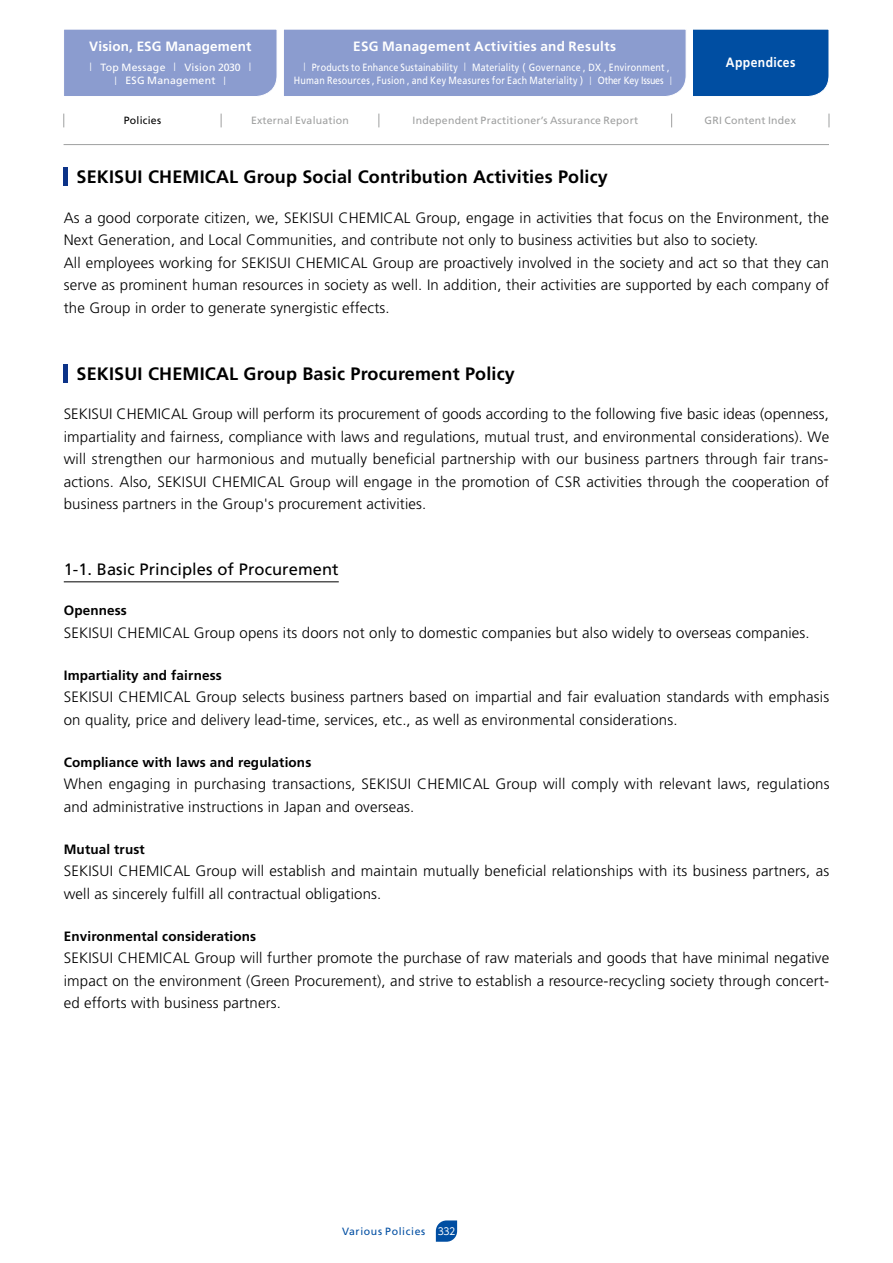
<style>
.page{position:relative;width:893px;height:1263px;background:#fff}
.page>*{position:absolute;margin:0;border:0;box-sizing:border-box;transform-origin:0 0}
.t1{font:700 18px "Frutiger";letter-spacing:.01em;color:#000}
.t2{font:16.5px "Frutiger";letter-spacing:.005em;color:#000}
.t3{font:300 15px/22.5px "Frutiger";letter-spacing:.01em;color:#000}
.t4{font:700 13.5px "Frutiger";letter-spacing:.01em;color:#000}
.t5{font:700 13.5px "Frutiger";letter-spacing:.03em;color:#fff}
.t6{font:700 13.5px "Frutiger";letter-spacing:.01em;color:#fff}
.t7{font:700 13.5px "Frutiger";letter-spacing:.03em;color:#fff;scale:.9 1}
.t8{font:10.5px "Frutiger";letter-spacing:.025em;color:#fff;scale:.85 1}
.t9{font:10.5px "Frutiger";letter-spacing:.025em;color:#9fa0a0}
.t10{font:10.5px "Frutiger";letter-spacing:.025em;color:#fff}
.t11{font:10.5px "Frutiger";letter-spacing:.06em;color:#004ea2}
.t12{font:10.5px "Frutiger";letter-spacing:.025em;color:#000}
.t13{font:9.75px "UD Shin Go Pro";color:#fff;scale:.95 1}
.t14{font:8.4px "UD Shin Go Pro";color:#fff;scale:1.25 1}
.t15{font:8.4px "UD Shin Go Pro";color:#fff;scale:1.06 1}
.s1{font-family:"UD Shin Go Pro";font-size:8.4px}
</style>
<div class="page">
<svg style="left:436px;top:1220px;width:21px;height:22px"></svg>
<div style="left:64px;top:29px;width:213px;height:67px;background:#8b9ccf"></div>
<div style="left:693px;top:29px;width:136px;height:68px;background:#004ea2"></div>
<div style="left:284px;top:29px;width:402px;height:67px;background:#8b9ccf"></div>
<hr style="left:64px;top:144px;width:765px;height:1px;background:#9fa0a0">
<svg style="left:221px;top:114px;width:1px;height:13px"></svg>
<svg style="left:671px;top:114px;width:1px;height:13px"></svg>
<svg style="left:379px;top:114px;width:1px;height:13px"></svg>
<svg style="left:829px;top:114px;width:1px;height:13px"></svg>
<svg style="left:64px;top:114px;width:1px;height:13px"></svg>
<hr style="left:64px;top:168px;width:4px;height:18px;background:#0c3388">
<hr style="left:64px;top:364px;width:4px;height:18px;background:#0c3388">
<hr style="left:64px;top:582px;width:275px;height:1px;background:#000">
<p class="t6" style="left:89px;top:38px;width:164px">Vision, ESG Management</p>
<p class="t14" style="left:245px;top:60px;width:10px">|</p>
<p class="t14" style="left:85px;top:60px;width:10px">｜</p>
<p class="t14" style="left:169px;top:60px;width:10px">｜</p>
<p class="t10" style="left:184px;top:61px;width:58px">Vision 2030</p>
<p class="t10" style="left:100px;top:61px;width:67px">Top Message</p>
<p class="t5" style="left:353px;top:38px;width:264px">ESG Management Activities and Results</p>
<p class="t8" style="left:472px;top:61px;width:234px">Materiality ( Governance , DX , Environment ,</p>
<p class="t15" style="left:300px;top:60px;width:10px">｜</p>
<p class="t15" style="left:461px;top:60px;width:10px">｜</p>
<p class="t8" style="left:312px;top:61px;width:173px">Products to Enhance Sustainability</p>
<p class="t14" style="left:111px;top:74px;width:10px">｜</p>
<p class="t10" style="left:125px;top:75px;width:92px">ESG Management</p>
<p class="t14" style="left:219px;top:74px;width:10px">|</p>
<p class="t8" style="left:294px;top:75px;width:436px">Human Resources , Fusion , and Key Measures for Each Materiality ) <span class="s1">｜</span> Other Key Issues</p>
<p class="t15" style="left:666px;top:74px;width:10px">|</p>
<p class="t12" style="left:124px;top:114px;width:39px">Policies</p>
<p class="t9" style="left:251px;top:114px;width:99px">External Evaluation</p>
<p class="t9" style="left:413px;top:114px;width:227px">Independent Practitioner s’ Assurance Report</p>
<p class="t7" style="left:726px;top:55px;width:79px">Appendices</p>
<p class="t9" style="left:705px;top:114px;width:93px">GRI Content Index</p>
<p class="t1" style="left:77px;top:166px;width:533px">SEKISUI CHEMICAL Group Social Contribution Activities Policy</p>
<p class="t3" style="left:64px;top:206px;width:767px">As a good corporate citizen, we, SEKISUI CHEMICAL Group, engage in activities that focus on the Environment, the Next Generation, and Local Communities, and contribute not only to business activities but also to society.<br>All employees working for SEKISUI CHEMICAL Group are proactively involved in the society and act so that they can serve as prominent human resources in society as well In. addition, their activities are supported by each company of the Group in order to generate synergistic effects.</p>
<p class="t1" style="left:77px;top:363px;width:440px">SEKISUI CHEMICAL Group Basic Procurement Policy</p>
<p class="t3" style="left:64px;top:403px;width:767px">SEKISUI CHEMICAL Group will perform its procurement of goods according to the following five basic ideas (openness, impartiality and fairness, compliance with laws and regulations, mutual trust, and environmental considerations .) We</p>
<p class="t3" style="left:64px;top:470px;width:767px">actions. Also, SEKISUI CHEMICAL Group will engage in the promotion of CSR activities through the cooperation of</p>
<p class="t3" style="left:64px;top:448px;width:766px">will strengthen our harmonious and mutually beneficial partnership with our business partners through fair trans-</p>
<p class="t3" style="left:64px;top:493px;width:364px">business partners in the Group s' procurement activities.</p>
<p class="t2" style="left:64px;top:560px;width:276px">1-1. Basic Principles of Procurement</p>
<p class="t4" style="left:64px;top:603px;width:65px">Openness</p>
<p class="t3" style="left:64px;top:621px;width:747px">SEKISUI CHEMICAL Group opens its doors not only to domestic companies but also widely to overseas companies.</p>
<p class="t4" style="left:64px;top:667px;width:160px">Impartiality and fairness</p>
<p class="t3" style="left:64px;top:685px;width:767px">SEKISUI CHEMICAL Group selects business partners based on impartial and fair evaluation standards with emphasis on quality, price and delivery lead-time, services, etc., as well as environmental considerations.</p>
<p class="t4" style="left:64px;top:754px;width:249px">Compliance with laws and regulations</p>
<p class="t3" style="left:64px;top:772px;width:767px">When engaging in purchasing transactions, SEKISUI CHEMICAL Group will comply with relevant laws, regulations and administrative instructions in Japan and overseas.</p>
<p class="t4" style="left:64px;top:841px;width:82px">Mutual trust</p>
<p class="t3" style="left:64px;top:859px;width:767px">SEKISUI CHEMICAL Group will establish and maintain mutually beneficial relationships with its business partners, as well as sincerely fulfill all contractual obligations.</p>
<p class="t4" style="left:64px;top:928px;width:194px">Environmental considerations</p>
<p class="t3" style="left:64px;top:946px;width:767px">SEKISUI CHEMICAL Group will further promote the purchase of raw materials and goods that have minimal negative</p>
<p class="t3" style="left:64px;top:991px;width:219px">ed efforts with business partners.</p>
<p class="t3" style="left:64px;top:969px;width:767px">impact on the environment (Green Procurement ,) and strive to establish a resource-recycling society through concert-</p>
<p class="t11" style="left:342px;top:1225px;width:85px">Various Policies</p>
<p class="t13" style="left:438px;top:1223px;width:20px">332</p>
</div>
